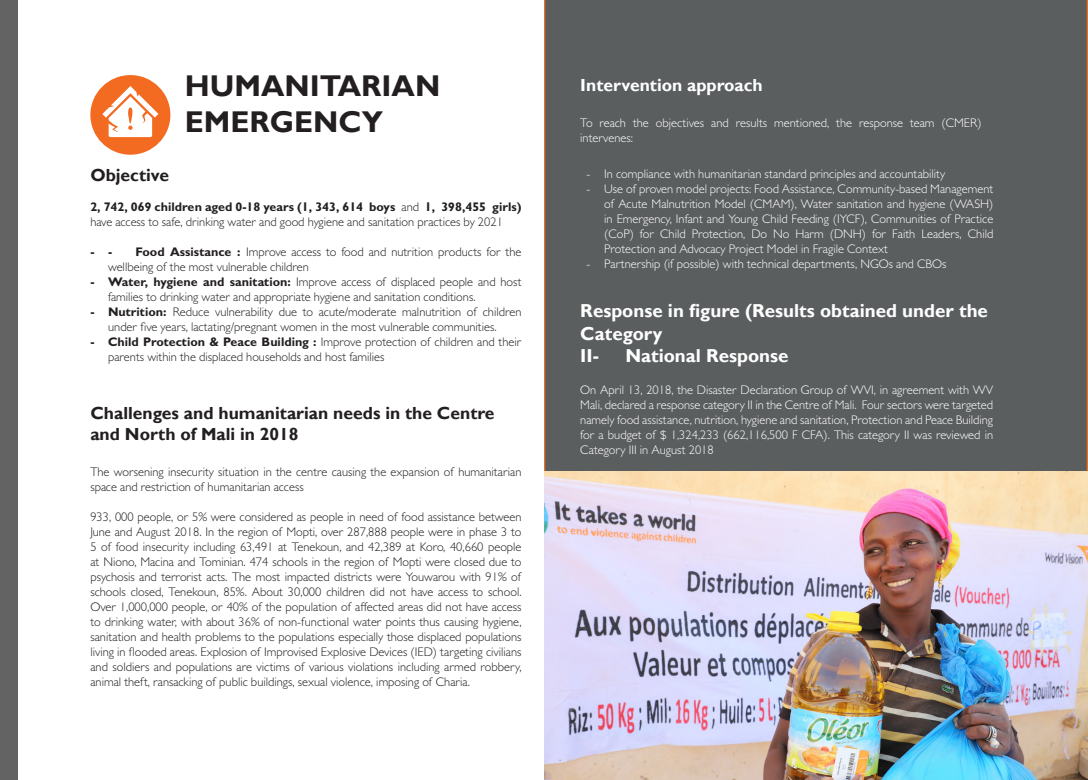
<style>
.page{position:relative;width:1088px;height:780px;background:#fff}
.page>*{position:absolute;margin:0;border:0;box-sizing:border-box;transform-origin:0 0}
.t1{font:700 30px/36px "Gill Sans";color:#231f20}
.t2{font:700 18.75px/22.5px "Gill Sans";color:#fff}
.t3{font:700 17.5px/21px "Gill Sans";color:#231f20}
.t4{font:700 17.5px "Gill Sans";color:#fff}
.t5{font:300 12.5px/15px "Gill Sans MT Pro";color:#231f20}
.t6{font:300 12.5px/15px "Gill Sans MT Pro";color:#fff;text-align:justify}
.t7{font:700 12.5px "Gill Sans MT Pro";color:#231f20}
.s1{font-weight:700}
</style>
<div class="page">
<div style="left:0;top:0;width:18px;height:780px;background:#636363"></div>
<div style="left:544px;top:0;width:544px;height:471px;background:#5b5e5f"></div>
<div style="left:90px;top:75px;width:80px;height:80px;background:#f36a21;border-radius:50%"></div>
<svg style="left:102px;top:86px;width:56px;height:51px"></svg>
<img style="left:544px;top:471px;width:544px;height:309px">
<p class="t3" style="left:90px;top:165px;width:80px">Objective</p>
<p class="t1" style="left:185px;top:68px;width:257px">HUMANITARIAN<br>EMERGENCY</p>
<p class="t5" style="left:90px;top:199px;width:433px"><span class="s1">2, 742, 069 children aged 0-18 years (1, 343, 614 boys</span> and <span class="s1">1, 398,455 girls) </span>have access to safe, drinking water and good hygiene and sanitation practices by 2021</p>
<p class="t5" style="left:108px;top:244px;width:415px;text-indent:27px"><span class="s1">Food Assistance :</span> Improve access to food and nutrition products for the wellbeing of the most vulnerable children</p>
<p class="t5" style="left:108px;top:274px;width:415px;text-indent:-18px"><span class="s1">- Water, hygiene and sanitation:</span> Improve access of displaced people and host families to drinking water and appropriate hygiene and sanitation conditions.</p>
<p class="t5" style="left:90px;top:304px;width:433px;text-align:center"><span class="s1">- Nutrition:</span> Reduce vulnerability due to acute/moderate malnutrition of children under five years, lactating/pregnant women in the most vulnerable communities.</p>
<p class="t5" style="left:108px;top:334px;width:415px;text-indent:-18px"><span class="s1">- Child Protection &amp; Peace Building :</span> Improve protection of children and their parents within the displaced households and host families</p>
<p class="t7" style="left:90px;top:244px;width:23px">- -</p>
<p class="t3" style="left:90px;top:403px;width:406px">Challenges and humanitarian needs in the Centre and North of Mali in 2018</p>
<p class="t5" style="left:90px;top:464px;width:433px">The worsening insecurity situation in the centre causing the expansion of humanitarian space and restriction of humanitarian access</p>
<p class="t5" style="left:90px;top:509px;width:433px;text-align:justify">933, 000 people, or 5% were considered as people in need of food assistance between June and August 2018. In the region of Mopti, over 287,888 people were in phase 3 to 5 of food insecurity including 63,491 at Tenekoun, and 42,389 at Koro, 40,660 people at Niono, Macina and Tominian. 474 schools in the region of Mopti were closed due to psychosis and terrorist acts. The most impacted districts were Youwarou with 91% of schools closed, Tenekoun, 85%. About 30,000 children did not have access to school.<br>Over 1,000,000 people, or 40% of the population of affected areas did not have access to drinking water, with about 36% of non-functional water points thus causing hygiene, sanitation and health problems to the populations especially those displaced populations living in flooded areas. Explosion of Improvised Explosive Devices (IED) targeting civilians and soldiers and populations are victims of various violations including armed robbery, animal theft, ransacking of public buildings, sexual violence, imposing of Charia.</p>
<p class="t4" style="left:580px;top:74px;width:184px">Intervention approach</p>
<p class="t6" style="left:580px;top:115px;width:403px">To reach the objectives and results mentioned, the response team (CMER) intervenes:</p>
<p class="t6" style="left:586px;top:166px;width:360px">- In compliance with humanitarian standard principles and accountability</p>
<p class="t6" style="left:604px;top:181px;width:391px;text-indent:-18px">- Use of proven model projects: Food Assistance, Community-based Management of Acute Malnutrition Model (CMAM), Water sanitation and hygiene (WASH) in Emergency, Infant and Young Child Feeding (IYCF), Communities of Practice (CoP) for Child Protection, Do No Harm (DNH) for Faith Leaders, Child Protection and Advocacy Project Model in Fragile Context</p>
<p class="t6" style="left:586px;top:256px;width:361px">- Partnership (if possible) with technical departments, NGOs and CBOs</p>
<p class="t2" style="left:580px;top:300px;width:409px">Response in figure (Results obtained under the<br>Category</p>
<p class="t2" style="left:580px;top:345px;width:20px">II-</p>
<p class="t2" style="left:625px;top:345px;width:165px">National Response</p>
<p class="t6" style="left:580px;top:382px;width:414px">On April 13, 2018, the Disaster Declaration Group of WVI, in agreement with WV Mali, declared a response category II in the Centre of Mali. Four sectors were targeted namely food assistance, nutrition, hygiene and sanitation, Protection and Peace Building for a budget of $ 1,324,233 (662,116,500 F CFA). This category II was reviewed in Category III in August 2018</p>
</div>
